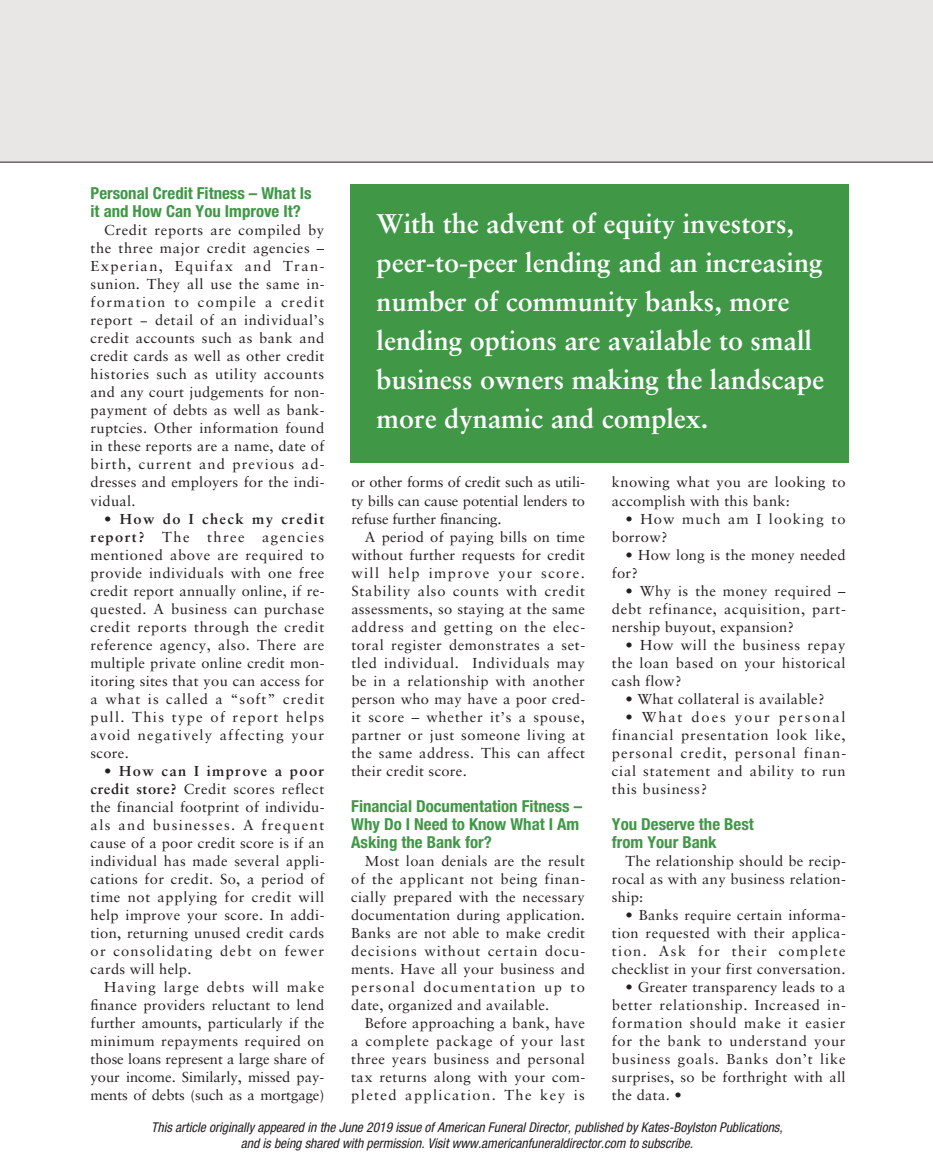
<style>
.page{position:relative;width:933px;height:1169px;background:#fff}
.page>*{position:absolute;margin:0;border:0;box-sizing:border-box;transform-origin:0 0}
.t1{font:700 27px/39px "Sabon LT Std";color:#fff}
.t2{font:700 condensed 16.5px/18px "Helvetica Neue LT Std";color:#409746}
.t3{font:14.4px/18px "Sabon LT Std";letter-spacing:.02em;color:#231f20;text-align:justify}
.t4{font:14.4px/18px "Sabon LT Std";letter-spacing:.075em;color:#231f20}
.t5{font:italic condensed 13.5px/16.2px "Helvetica Neue LT Std";color:#231f20;text-align:center}
.s1{font-weight:700}
</style>
<div class="page">
<div style="left:1px;top:0;width:931px;height:162px;background:#e8e7e6"></div>
<hr style="left:1px;top:162px;width:931px;height:1px;background:#231f20">
<div style="left:350px;top:185px;width:498px;height:278px;background:#409746"></div>
<p class="t2" style="left:91px;top:186px;width:222px">Personal Credit Fitness – What Is it and How Can You Improve It?</p>
<p class="t3" style="left:91px;top:222px;width:235px;text-indent:14px">Credit reports are compiled by the three major credit agencies – Experian, Equifax and Tran&shy;sunion. They all use the same in&shy;formation to compile a credit report − detail of an individual’s credit accounts such as bank and credit cards as well as other credit histories such as utility accounts and any court judgements for non&shy;payment of debts as well as bank&shy;ruptcies. Other information found in these reports are a name, date of birth, current and previous ad&shy;dresses and employers for the indi&shy;vidual.</p>
<p class="t3" style="left:91px;top:510px;width:235px;text-indent:14px"><span class="s1">• How do I check my credit report?</span> The three agencies mentioned above are required to provide individuals with one free credit report annually online, if re&shy;quested. A business can purchase credit reports through the credit reference agency, also. There are multiple private online credit mon&shy;itoring sites that you can access for a what is called a “soft” credit pull. This type of report helps avoid negatively affecting your score.</p>
<p class="t3" style="left:91px;top:762px;width:235px;text-indent:13px"><span class="s1">• How can I improve a poor credit store?</span> Credit scores reflect the financial footprint of individu&shy;als and businesses. A frequent cause of a poor credit score is if an individual has made several appli&shy;cations for credit. So, a period of time not applying for credit will help improve your score. In addi&shy;tion, returning unused credit cards or consolidating debt on fewer cards will help.</p>
<p class="t3" style="left:91px;top:978px;width:235px;text-indent:14px">Having large debts will make finance providers reluctant to lend further amounts, particularly if the minimum repayments required on those loans represent a large share of your income. Similarly, missed pay&shy;ments of debts (such as a mortgage)</p>
<h1 class="t1" style="left:376px;top:206px;width:449px">With the advent of equity investors, peer-to-peer lending and an increasing number of community banks, more lending options are available to small business owners making the landscape more dynamic and complex.</h1>
<p class="t3" style="left:351px;top:474px;width:235px">or other forms of credit such as utili&shy;ty bills can cause potential lenders to refuse further financing.</p>
<p class="t3" style="left:351px;top:528px;width:235px;text-indent:13px">A period of paying bills on time without further requests for credit will help improve your score.<br>Stability also counts with credit assessments, so staying at the same address and getting on the elec&shy;toral register demonstrates a set&shy;tled individual. Individuals may be in a relationship with another person who may have a poor cred&shy;it score – whether it’s a spouse, partner or just someone living at the same address. This can affect their credit score.</p>
<p class="t2" style="left:351px;top:798px;width:232px">Financial Documentation Fitness –<br>Why Do I Need to Know What I Am<br>Asking the Bank for?</p>
<p class="t3" style="left:351px;top:852px;width:235px;text-indent:14px">Most loan denials are the result of the applicant not being finan&shy;cially prepared with the necessary documentation during application.<br>Banks are not able to make credit decisions without certain docu&shy;ments. Have all your business and personal documentation up to date, organized and available.</p>
<p class="t3" style="left:351px;top:1014px;width:235px;text-indent:13px">Before approaching a bank, have a complete package of your last three years business and personal tax returns along with your com&shy;pleted application. The key is</p>
<p class="t3" style="left:612px;top:474px;width:235px">knowing what you are looking to accomplish with this bank:</p>
<p class="t4" style="left:612px;top:510px;width:235px;text-indent:14px">• How much am I looking to borrow?</p>
<p class="t3" style="left:612px;top:546px;width:235px;text-indent:14px">• How long is the money needed for?</p>
<p class="t3" style="left:612px;top:582px;width:235px;text-indent:14px">• Why is the money required – debt refinance, acquisition, part&shy;nership buyout, expansion?</p>
<p class="t3" style="left:612px;top:636px;width:235px;text-indent:13px">• How will the business repay the loan based on your historical cash flow?</p>
<p class="t3" style="left:625px;top:690px;width:200px">• What collateral is available?</p>
<p class="t3" style="left:612px;top:708px;width:236px;text-indent:13px">• What does your personal financial presentation look like, personal credit, personal finan&shy;cial statement and ability to run this business?</p>
<p class="t2" style="left:612px;top:816px;width:143px">You Deserve the Best from Your Bank</p>
<p class="t3" style="left:612px;top:852px;width:235px;text-indent:13px">The relationship should be recip&shy;rocal as with any business relation&shy;ship:</p>
<p class="t3" style="left:612px;top:906px;width:235px;text-indent:13px">• Banks require certain informa&shy;tion requested with their applica&shy;tion. Ask for their complete checklist in your first conversation.</p>
<p class="t3" style="left:612px;top:978px;width:235px;text-indent:14px">• Greater transparency leads to a better relationship. Increased in&shy;formation should make it easier for the bank to understand your business goals. Banks don’t like surprises, so be forthright with all the data. •</p>
<p class="t5" style="left:151px;top:1119px;width:633px">This article originally appeared in the June 2019 issue of American Funeral Director, published by Kates-Boylston Publications, and is being shared with permission. Visit www.americanfuneraldirector.com to subscribe.</p>
</div>
